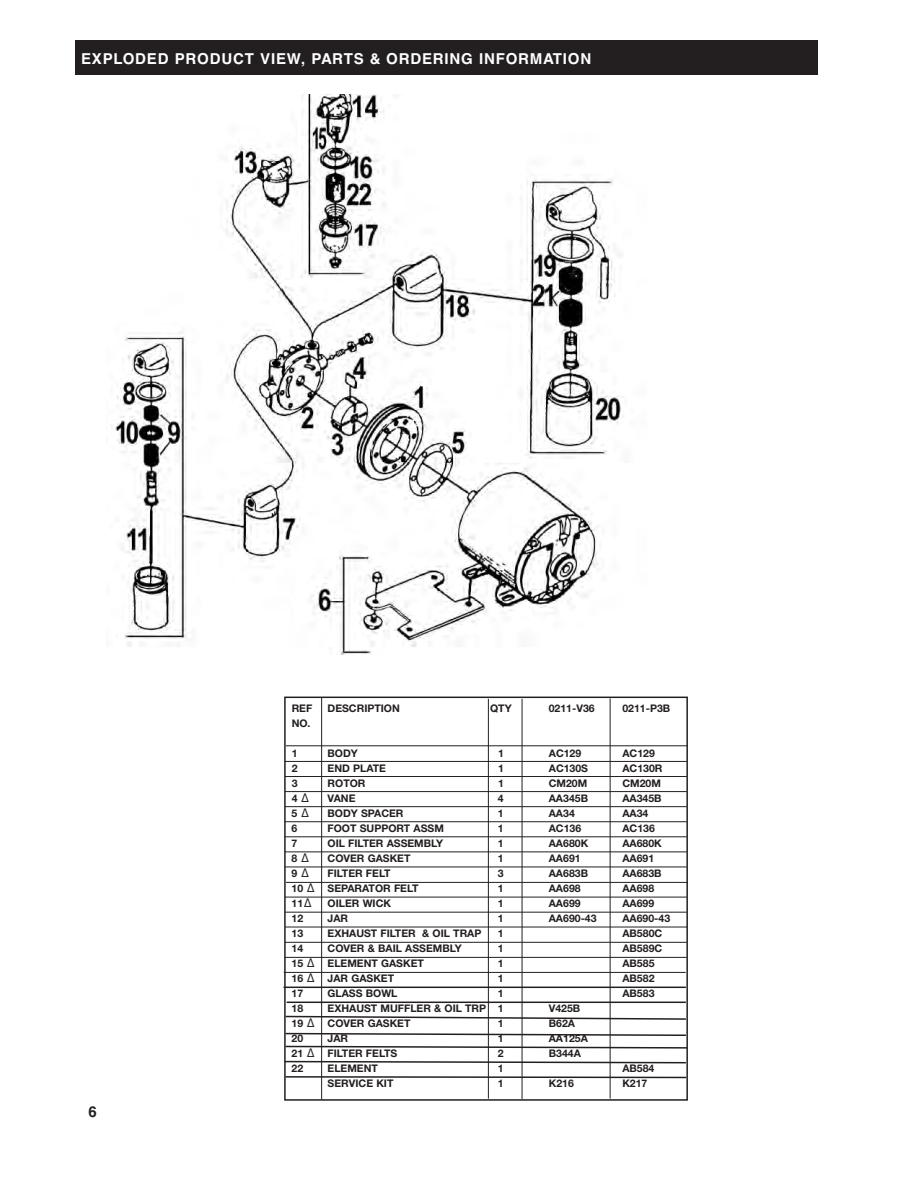
<style>
.page{position:relative;width:918px;height:1188px;background:#fff}
.page>*{position:absolute;margin:0;border:0;box-sizing:border-box;transform-origin:0 0}
.t1{font:700 15px "Helvetica";letter-spacing:.055em;color:#fff}
.t2{font:700 15px "Helvetica";color:#231f20}
.t3{font:700 10.5px "Helvetica Neue";color:#231f20}
.s1{font-family:"Helvetica";font-weight:400;font-size:12px}
</style>
<div class="page">
<img style="left:111px;top:94px;width:513px;height:561px">
<div style="left:75px;top:40px;width:743px;height:35px;background:#231f20"></div>
<div style="left:284px;top:697px;width:404px;height:404px;border:2px solid #231f20"></div>
<hr style="left:321px;top:697px;width:1px;height:402px;background:#231f20">
<hr style="left:488px;top:699px;width:1px;height:400px;background:#231f20">
<hr style="left:522px;top:699px;width:1px;height:400px;background:#231f20">
<hr style="left:286px;top:745px;width:402px;height:1px;background:#231f20">
<hr style="left:285px;top:776px;width:402px;height:1px;background:#231f20">
<hr style="left:285px;top:806px;width:402px;height:1px;background:#231f20">
<hr style="left:285px;top:836px;width:402px;height:1px;background:#231f20">
<hr style="left:285px;top:867px;width:402px;height:1px;background:#231f20">
<hr style="left:285px;top:897px;width:402px;height:1px;background:#231f20">
<hr style="left:285px;top:957px;width:402px;height:1px;background:#231f20">
<hr style="left:285px;top:761px;width:402px;height:1px;background:#231f20">
<hr style="left:285px;top:791px;width:402px;height:1px;background:#231f20">
<hr style="left:285px;top:821px;width:402px;height:1px;background:#231f20">
<hr style="left:285px;top:852px;width:402px;height:1px;background:#231f20">
<hr style="left:285px;top:942px;width:402px;height:1px;background:#231f20">
<hr style="left:285px;top:912px;width:402px;height:1px;background:#231f20">
<hr style="left:284px;top:972px;width:402px;height:1px;background:#231f20">
<hr style="left:285px;top:927px;width:402px;height:1px;background:#231f20">
<hr style="left:286px;top:882px;width:402px;height:1px;background:#231f20">
<hr style="left:284px;top:987px;width:402px;height:1px;background:#231f20">
<hr style="left:287px;top:1002px;width:399px;height:1px;background:#231f20">
<svg style="left:284px;top:1015px;width:403px;height:6px"></svg>
<svg style="left:284px;top:1032px;width:403px;height:5px"></svg>
<svg style="left:284px;top:1045px;width:404px;height:4px"></svg>
<svg style="left:284px;top:1060px;width:403px;height:4px"></svg>
<svg style="left:284px;top:1075px;width:404px;height:4px"></svg>
<hr style="left:610px;top:698px;width:1px;height:401px;background:#231f20">
<h1 class="t1" style="left:81px;top:50px;width:512px">EXPLODED PRODUCT VIEW, PARTS &amp; ORDERING INFORMATION</h1>
<h1 class="t2" style="left:88px;top:1103px;width:10px">6</h1>
<p class="t3" style="left:292px;top:704px;width:22px">REF</p>
<p class="t3" style="left:328px;top:704px;width:74px">DESCRIPTION</p>
<p class="t3" style="left:490px;top:704px;width:23px">QTY</p>
<p class="t3" style="left:549px;top:704px;width:47px">0211-V36</p>
<p class="t3" style="left:622px;top:704px;width:49px">0211-P3B</p>
<p class="t3" style="left:292px;top:719px;width:20px">NO.</p>
<p class="t3" style="left:292px;top:749px;width:7px">1</p>
<p class="t3" style="left:328px;top:749px;width:32px">BODY</p>
<p class="t3" style="left:498px;top:749px;width:7px">1</p>
<p class="t3" style="left:549px;top:749px;width:34px">AC129</p>
<p class="t3" style="left:622px;top:749px;width:34px">AC129</p>
<p class="t3" style="left:292px;top:764px;width:7px">2</p>
<p class="t3" style="left:328px;top:764px;width:60px">END PLATE</p>
<p class="t3" style="left:498px;top:764px;width:7px">1</p>
<p class="t3" style="left:549px;top:764px;width:41px">AC130S</p>
<p class="t3" style="left:622px;top:764px;width:42px">AC130R</p>
<p class="t3" style="left:292px;top:779px;width:7px">3</p>
<p class="t3" style="left:328px;top:779px;width:39px">ROTOR</p>
<p class="t3" style="left:498px;top:779px;width:7px">1</p>
<p class="t3" style="left:549px;top:779px;width:40px">CM20M</p>
<p class="t3" style="left:622px;top:779px;width:40px">CM20M</p>
<p class="t3" style="left:292px;top:794px;width:18px">4 <span class="s1">∆</span></p>
<p class="t3" style="left:328px;top:794px;width:29px">VANE</p>
<p class="t3" style="left:498px;top:794px;width:7px">4</p>
<p class="t3" style="left:549px;top:794px;width:41px">AA345B</p>
<p class="t3" style="left:622px;top:794px;width:41px">AA345B</p>
<p class="t3" style="left:292px;top:809px;width:18px">5 <span class="s1">∆</span></p>
<p class="t3" style="left:328px;top:809px;width:77px">BODY SPACER</p>
<p class="t3" style="left:498px;top:809px;width:7px">1</p>
<p class="t3" style="left:549px;top:809px;width:28px">AA34</p>
<p class="t3" style="left:622px;top:809px;width:28px">AA34</p>
<p class="t3" style="left:292px;top:824px;width:7px">6</p>
<p class="t3" style="left:328px;top:824px;width:118px">FOOT SUPPORT ASSM</p>
<p class="t3" style="left:498px;top:824px;width:7px">1</p>
<p class="t3" style="left:549px;top:824px;width:34px">AC136</p>
<p class="t3" style="left:622px;top:824px;width:34px">AC136</p>
<p class="t3" style="left:292px;top:839px;width:7px">7</p>
<p class="t3" style="left:328px;top:839px;width:117px">OIL FILTER ASSEMBLY</p>
<p class="t3" style="left:498px;top:839px;width:7px">1</p>
<p class="t3" style="left:549px;top:839px;width:41px">AA680K</p>
<p class="t3" style="left:622px;top:839px;width:41px">AA680K</p>
<p class="t3" style="left:292px;top:854px;width:18px">8 <span class="s1">∆</span></p>
<p class="t3" style="left:328px;top:854px;width:84px">COVER GASKET</p>
<p class="t3" style="left:498px;top:854px;width:7px">1</p>
<p class="t3" style="left:549px;top:854px;width:33px">AA691</p>
<p class="t3" style="left:622px;top:854px;width:33px">AA691</p>
<p class="t3" style="left:292px;top:869px;width:18px">9 <span class="s1">∆</span></p>
<p class="t3" style="left:328px;top:869px;width:64px">FILTER FELT</p>
<p class="t3" style="left:498px;top:869px;width:7px">3</p>
<p class="t3" style="left:549px;top:869px;width:41px">AA683B</p>
<p class="t3" style="left:622px;top:869px;width:41px">AA683B</p>
<p class="t3" style="left:292px;top:884px;width:128px">10 <span class="s1">∆</span> SEPARATOR FELT</p>
<p class="t3" style="left:498px;top:884px;width:7px">1</p>
<p class="t3" style="left:549px;top:884px;width:33px">AA698</p>
<p class="t3" style="left:622px;top:884px;width:33px">AA698</p>
<p class="t3" style="left:292px;top:899px;width:21px">11<span class="s1">∆</span></p>
<p class="t3" style="left:328px;top:899px;width:65px">OILER WICK</p>
<p class="t3" style="left:498px;top:899px;width:7px">1</p>
<p class="t3" style="left:549px;top:899px;width:33px">AA699</p>
<p class="t3" style="left:622px;top:899px;width:33px">AA699</p>
<p class="t3" style="left:292px;top:914px;width:13px">12</p>
<p class="t3" style="left:328px;top:914px;width:22px">JAR</p>
<p class="t3" style="left:498px;top:914px;width:7px">1</p>
<p class="t3" style="left:549px;top:914px;width:49px">AA690-43</p>
<p class="t3" style="left:622px;top:914px;width:49px">AA690-43</p>
<p class="t3" style="left:292px;top:929px;width:13px">13</p>
<p class="t3" style="left:328px;top:929px;width:155px">EXHAUST FILTER &amp; OIL TRAP</p>
<p class="t3" style="left:498px;top:929px;width:7px">1</p>
<p class="t3" style="left:622px;top:929px;width:41px">AB580C</p>
<p class="t3" style="left:292px;top:944px;width:13px">14</p>
<p class="t3" style="left:328px;top:944px;width:136px">COVER &amp; BAIL ASSEMBLY</p>
<p class="t3" style="left:498px;top:944px;width:7px">1</p>
<p class="t3" style="left:622px;top:944px;width:41px">AB589C</p>
<p class="t3" style="left:292px;top:959px;width:134px">15 <span class="s1">∆</span> ELEMENT GASKET</p>
<p class="t3" style="left:498px;top:959px;width:7px">1</p>
<p class="t3" style="left:622px;top:959px;width:34px">AB585</p>
<p class="t3" style="left:292px;top:974px;width:104px">16 <span class="s1">∆</span> JAR GASKET</p>
<p class="t3" style="left:498px;top:974px;width:7px">1</p>
<p class="t3" style="left:622px;top:974px;width:34px">AB582</p>
<p class="t3" style="left:292px;top:989px;width:13px">17</p>
<p class="t3" style="left:328px;top:989px;width:71px">GLASS BOWL</p>
<p class="t3" style="left:498px;top:989px;width:7px">1</p>
<p class="t3" style="left:622px;top:989px;width:34px">AB583</p>
<p class="t3" style="left:292px;top:1004px;width:13px">18</p>
<p class="t3" style="left:328px;top:1004px;width:178px">EXHAUST MUFFLER &amp; OIL TRP 1</p>
<p class="t3" style="left:549px;top:1004px;width:33px">V425B</p>
<p class="t3" style="left:292px;top:1019px;width:120px">19 <span class="s1">∆</span> COVER GASKET</p>
<p class="t3" style="left:498px;top:1019px;width:7px">1</p>
<p class="t3" style="left:549px;top:1019px;width:28px">B62A</p>
<p class="t3" style="left:292px;top:1034px;width:13px">20</p>
<p class="t3" style="left:328px;top:1034px;width:22px">JAR</p>
<p class="t3" style="left:498px;top:1034px;width:7px">1</p>
<p class="t3" style="left:549px;top:1034px;width:41px">AA125A</p>
<p class="t3" style="left:292px;top:1049px;width:107px">21 <span class="s1">∆</span> FILTER FELTS</p>
<p class="t3" style="left:498px;top:1049px;width:7px">2</p>
<p class="t3" style="left:549px;top:1049px;width:34px">B344A</p>
<p class="t3" style="left:292px;top:1064px;width:13px">22</p>
<p class="t3" style="left:328px;top:1064px;width:52px">ELEMENT</p>
<p class="t3" style="left:498px;top:1064px;width:7px">1</p>
<p class="t3" style="left:622px;top:1064px;width:34px">AB584</p>
<p class="t3" style="left:328px;top:1079px;width:67px">SERVICE KIT</p>
<p class="t3" style="left:498px;top:1079px;width:7px">1</p>
<p class="t3" style="left:549px;top:1079px;width:27px">K216</p>
<p class="t3" style="left:622px;top:1079px;width:27px">K217</p>
</div>
